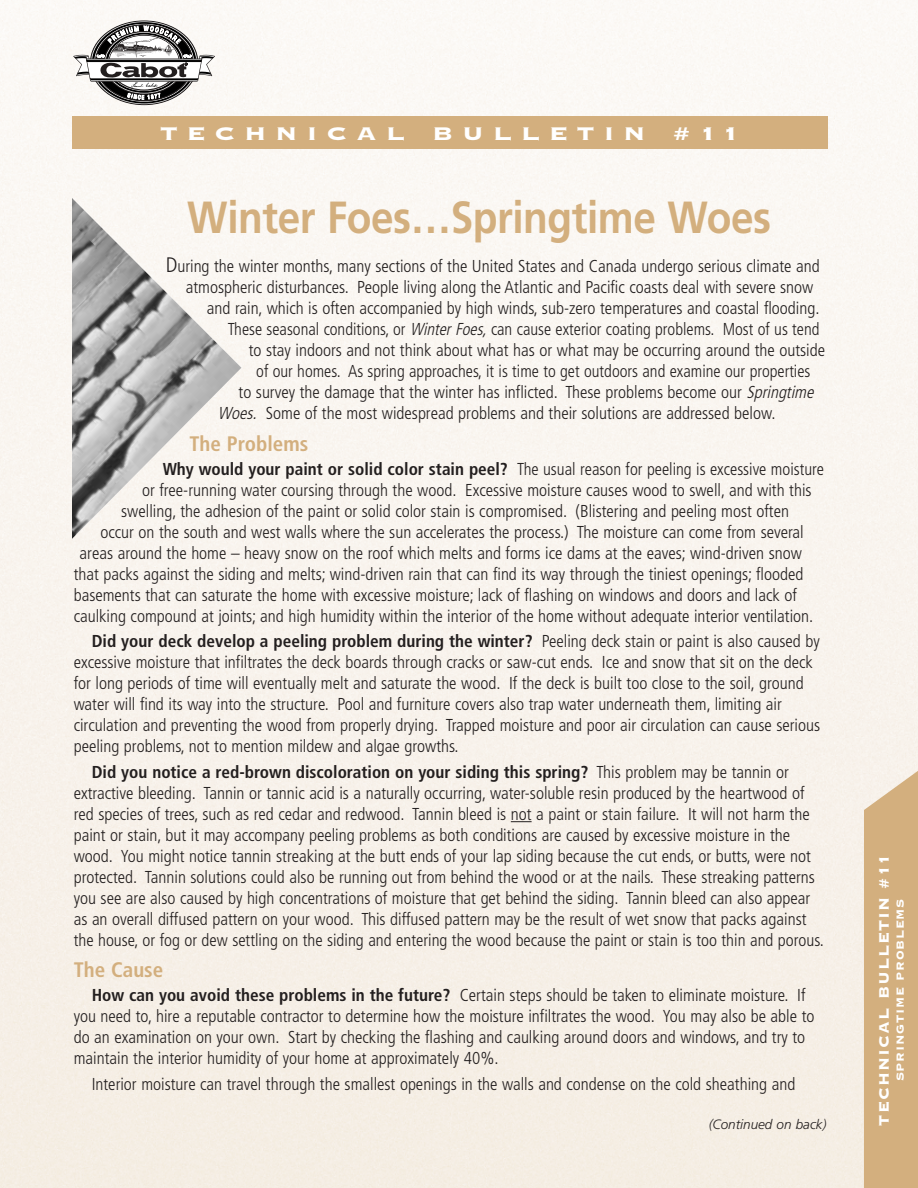
<style>
.page{position:relative;width:918px;height:1188px;background:#fff}
.page>*{position:absolute;margin:0;border:0;box-sizing:border-box;transform-origin:0 0}
.t1{font:700 45px "Frutiger";letter-spacing:-.01em;color:#d3af7e;scale:.9 1}
.t2{font:24px "Copperplate Thirty Three BC";letter-spacing:.305em;color:#fff;scale:1.2 1}
.t3{font:700 condensed 21px "Frutiger";color:#d3af7e}
.t4{font:18px "Copperplate Thirty Three BC";letter-spacing:.06em;color:#fff}
.t5{font:300 condensed 17.25px/21px "Frutiger";color:#231f1f}
.t6{font:13.5px "Copperplate Thirty Three BC";letter-spacing:.06em;color:#fff}
.t7{font:italic 300 13.5px "Frutiger";color:#231f1f}
.s1{font-size:21px}
.s2{font-style:italic}
.s3{font-weight:700}
</style>
<div class="page">
<img style="left:0;top:0;width:918px;height:1188px">
<svg style="left:864px;top:761px;width:54px;height:427px;background:#d5b385"></svg>
<svg style="left:511px;top:821px;width:21px;height:1px"></svg>
<svg style="left:92px;top:22px;width:104px;height:82px"></svg>
<svg style="left:96px;top:25px;width:97px;height:76px"></svg>
<div style="left:72px;top:116px;width:756px;height:32px;background:#d3af7e"></div>
<img style="left:72px;top:198px;width:169px;height:341px">
<svg style="left:127px;top:93px;width:34px;height:6px"></svg>
<svg style="left:73px;top:26px;width:142px;height:61px"></svg>
<h2 class="t2" style="left:160px;top:117px;width:485px">TECHNICAL BULLETIN #11</h2>
<h1 class="t1" style="left:187px;top:200px;width:650px">Winter Foes…Springtime Woes</h1>
<p class="t5" style="left:166px;top:257px;width:656px"><span class="s1">D</span>uring the winter months, many sections of the United States and Canada undergo serious climate and</p>
<p class="t5" style="left:186px;top:278px;width:629px">atmospheric disturbances. People living along the Atlantic and Pacific coasts deal with severe snow</p>
<p class="t5" style="left:207px;top:299px;width:614px">and rain, which is often accompanied by high winds, sub-zero temperatures and coastal flooding.</p>
<p class="t5" style="left:228px;top:320px;width:593px">These seasonal conditions, or <span class="s2">WinterFoes,</span>can cause exterior coating problems. Most of us tend</p>
<p class="t5" style="left:249px;top:341px;width:578px">to stay indoors and not think about what has or what may be occurring around the outside</p>
<p class="t5" style="left:256px;top:362px;width:556px">of our homes. As spring approaches, it is time to get outdoors and examine our properties</p>
<p class="t5" style="left:239px;top:383px;width:580px">to survey the damage that the winter has inflicted. These problems become our <span class="s2">Springtime</span></p>
<p class="t5" style="left:218px;top:404px;width:559px"><span class="s2">Woes.</span> Some of the most widespread problems and their solutions are addressed below.</p>
<p class="t3" style="left:189px;top:435px;width:120px">The Problems</p>
<p class="t5" style="left:163px;top:460px;width:663px"><span class="s3">Why would your paint or solid color stain peel?</span> The usual reason for peeling is excessive moisture</p>
<p class="t5" style="left:142px;top:481px;width:671px">or free-running water coursing through the wood. Excessive moisture causes wood to swell, and with this</p>
<p class="t5" style="left:121px;top:502px;width:669px">swelling, the adhesion of the paint or solid color stain is compromised. (Blistering and peeling most often</p>
<p class="t5" style="left:100px;top:523px;width:705px">occur on the south and west walls where the sun accelerates the process.) The moisture can come from several</p>
<p class="t5" style="left:80px;top:544px;width:724px">areas around the home – heavy snow on the roof which melts and forms ice dams at the eaves; wind-driven snow</p>
<p class="t5" style="left:74px;top:565px;width:731px">that packs against the siding and melts; wind-driven rain that can find its way through the tiniest openings; flooded</p>
<p class="t5" style="left:74px;top:586px;width:725px">basements that can saturate the home with excessive moisture; lack of flashing on windows and doors and lack of</p>
<p class="t5" style="left:74px;top:607px;width:741px">caulking compound at joints; and high humidity within the interior of the home without adequate interior ventilation.</p>
<p class="t5" style="left:74px;top:632px;width:748px;text-indent:18px"><span class="s3">Did your deck develop a peeling problem during the winter?</span> Peeling deck stain or paint is also caused by excessive moisture that infiltrates the deck boards through cracks or saw-cut ends. Ice and snow that sit on the deck for long periods of time will eventually melt and saturate the wood. If the deck is built too close to the soil, ground water will find its way into the structure. Pool and furniture covers also trap water underneath them, limiting air circulation and preventing the wood from properly drying. Trapped moisture and poor air circulation can cause serious peeling problems, not to mention mildew and algae growths.</p>
<p class="t5" style="left:74px;top:763px;width:752px;text-indent:18px"><span class="s3">Did you notice a red-brown discoloration on your siding this spring?</span> This problem may be tannin or extractive bleeding. Tannin or tannic acid is a naturally occurring, water-soluble resin produced by the heartwood of red species of trees, such as red cedar and redwood. Tannin bleed is not a paint or stain failure. It will not harm the paint or stain, but it may accompany peeling problems as both conditions are caused by excessive moisture in the wood. You might notice tannin streaking at the butt ends of your lap siding because the cut ends, or butts, were not protected. Tannin solutions could also be running out from behind the wood or at the nails. These streaking patterns you see are also caused by high concentrations of moisture that get behind the siding. Tannin bleed can also appear as an overall diffused pattern on your wood. This diffused pattern may be the result of wet snow that packs against the house, or fog or dew settling on the siding and entering the wood because the paint or stain is too thin and porous.</p>
<p class="t3" style="left:74px;top:962px;width:91px">The Cause</p>
<p class="t5" style="left:74px;top:986px;width:742px;text-indent:18px"><span class="s3">How can you avoid these problems in the future?</span> Certain steps should be taken to eliminate moisture. If you need to, hire a reputable contractor to determine how the moisture infiltrates the wood. You may also be able to do an examination on your own. Start by checking the flashing and caulking around doors and windows, and try to maintain the interior humidity of your home at approximately 40%.</p>
<p class="t5" style="left:92px;top:1075px;width:705px">Interior moisture can travel through the smallest openings in the walls and condense on the cold sheathing and</p>
<p class="t7" style="left:709px;top:1119px;width:119px">(Continued on back)</p>
<p class="t4" style="left:872px;top:1126px;width:273px;rotate:-90deg">TECHNICAL BULLETIN #11</p>
<p class="t6" style="left:891px;top:1081px;width:184px;rotate:-90deg">SPRINGTIME PROBLEMS</p>
</div>
